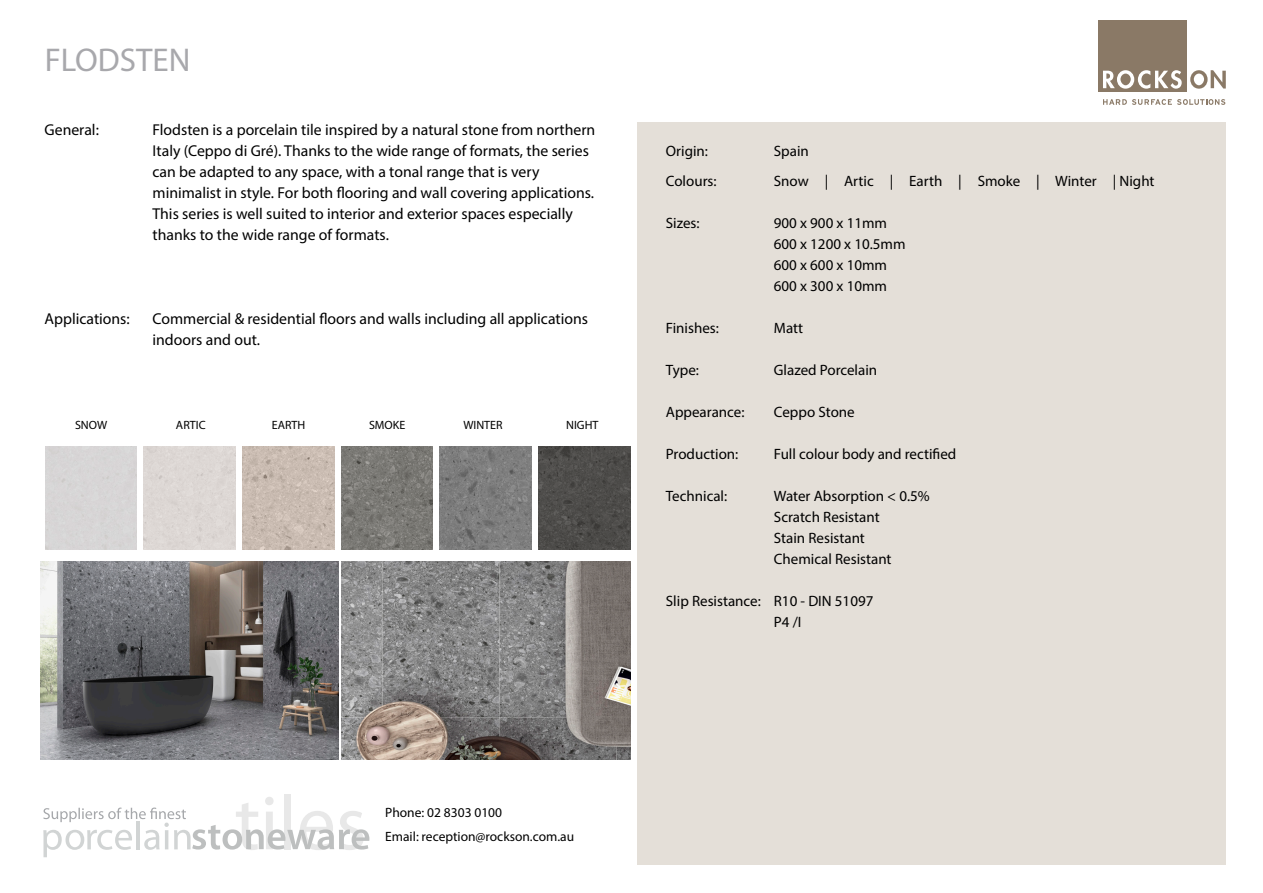
<style>
.page{position:relative;width:1263px;height:893px;background:#fff}
.page>*{position:absolute;margin:0;border:0;box-sizing:border-box;transform-origin:0 0}
.t1{font:33px "Myriad Pro";color:#a8a8ac}
.t2{font:15.75px/21px "Myriad Pro";color:#000}
.t3{font:15px/21px "Myriad Pro";color:#000}
.t4{font:13.5px "Myriad Pro";color:#000}
.t5{font:12px "Myriad Pro";color:#000}
</style>
<div class="page">
<div style="left:637px;top:123px;width:589px;height:742px;background:#e4dfd8"></div>
<div style="left:284px;top:794px;width:7px;height:55px;background:#e8e8e8"></div>
<svg style="left:43px;top:797px;width:326px;height:60px"></svg>
<div style="left:1098px;top:20px;width:88px;height:72px;background:#8a7966"></div>
<svg style="left:1103px;top:70px;width:79px;height:19px"></svg>
<svg style="left:1190px;top:70px;width:36px;height:19px"></svg>
<svg style="left:1103px;top:99px;width:122px;height:6px"></svg>
<img style="left:40px;top:561px;width:299px;height:199px">
<img style="left:341px;top:561px;width:289px;height:199px">
<img style="left:341px;top:446px;width:92px;height:103px">
<img style="left:242px;top:446px;width:92px;height:103px">
<div style="left:144px;top:446px;width:92px;height:103px;background:#ddd7d4"></div>
<img style="left:440px;top:446px;width:92px;height:103px">
<img style="left:538px;top:446px;width:92px;height:103px">
<p class="t1" style="left:45px;top:39px;width:147px">FLODSTEN</p>
<p class="t2" style="left:45px;top:119px;width:56px">General:</p>
<p class="t2" style="left:153px;top:119px;width:444px">Flodsten is a porcelain tile inspired by a natural stone from northern<br>Italy (Ceppo di Gré). Thanks to the wide range of formats, the series can be adapted to any space, with a tonal range that is very</p>
<p class="t2" style="left:153px;top:182px;width:443px">minimalist in style. For both flooring and wall covering applications.</p>
<p class="t2" style="left:153px;top:203px;width:422px">This series is well suited to interior and exterior spaces especially</p>
<p class="t2" style="left:153px;top:224px;width:238px">thanks to the wide range of formats.</p>
<p class="t2" style="left:45px;top:308px;width:87px">Applications:</p>
<p class="t2" style="left:153px;top:308px;width:437px">Commercial &amp; residential floors and walls including all applications</p>
<p class="t2" style="left:153px;top:329px;width:109px">indoors and out.</p>
<p class="t5" style="left:75px;top:418px;width:34px">SNOW</p>
<p class="t5" style="left:176px;top:418px;width:31px">ARTIC</p>
<p class="t5" style="left:272px;top:418px;width:35px">EARTH</p>
<p class="t5" style="left:369px;top:418px;width:38px">SMOKE</p>
<p class="t5" style="left:463px;top:418px;width:41px">WINTER</p>
<p class="t5" style="left:566px;top:418px;width:34px">NIGHT</p>
<p class="t3" style="left:666px;top:141px;width:44px">Origin:</p>
<p class="t3" style="left:774px;top:141px;width:36px">Spain</p>
<p class="t3" style="left:666px;top:171px;width:52px">Colours:</p>
<p class="t3" style="left:774px;top:171px;width:382px">Snow | Artic | Earth | Smoke | Winter | Night</p>
<p class="t3" style="left:666px;top:213px;width:35px">Sizes:</p>
<p class="t3" style="left:774px;top:213px;width:115px">900 x 900 x 11mm</p>
<p class="t3" style="left:774px;top:234px;width:133px">600 x 1200 x 10.5mm</p>
<p class="t3" style="left:774px;top:255px;width:115px">600 x 600 x 10mm</p>
<p class="t3" style="left:774px;top:276px;width:115px">600 x 300 x 10mm</p>
<p class="t3" style="left:666px;top:318px;width:55px">Finishes:</p>
<p class="t3" style="left:774px;top:318px;width:31px">Matt</p>
<p class="t3" style="left:666px;top:360px;width:35px">Type:</p>
<p class="t3" style="left:774px;top:360px;width:105px">Glazed Porcelain</p>
<p class="t3" style="left:666px;top:402px;width:80px">Appearance:</p>
<p class="t3" style="left:774px;top:402px;width:82px">Ceppo Stone</p>
<p class="t3" style="left:666px;top:444px;width:74px">Production:</p>
<p class="t3" style="left:774px;top:444px;width:184px">Full colour body and rectified</p>
<p class="t3" style="left:666px;top:486px;width:63px">Technical:</p>
<p class="t3" style="left:774px;top:486px;width:157px">Water Absorption &lt; 0.5%</p>
<p class="t3" style="left:774px;top:507px;width:107px">Scratch Resistant</p>
<p class="t3" style="left:774px;top:528px;width:93px">Stain Resistant</p>
<p class="t3" style="left:774px;top:549px;width:119px">Chemical Resistant</p>
<p class="t3" style="left:774px;top:591px;width:101px;text-indent:-108px">Slip Resistance: R10 - DIN 51097<br>P4 /I</p>
<p class="t4" style="left:385px;top:804px;width:118px">Phone: 02 8303 0100</p>
<p class="t4" style="left:385px;top:828px;width:190px">Email: reception@rockson.com.au</p>
</div>
